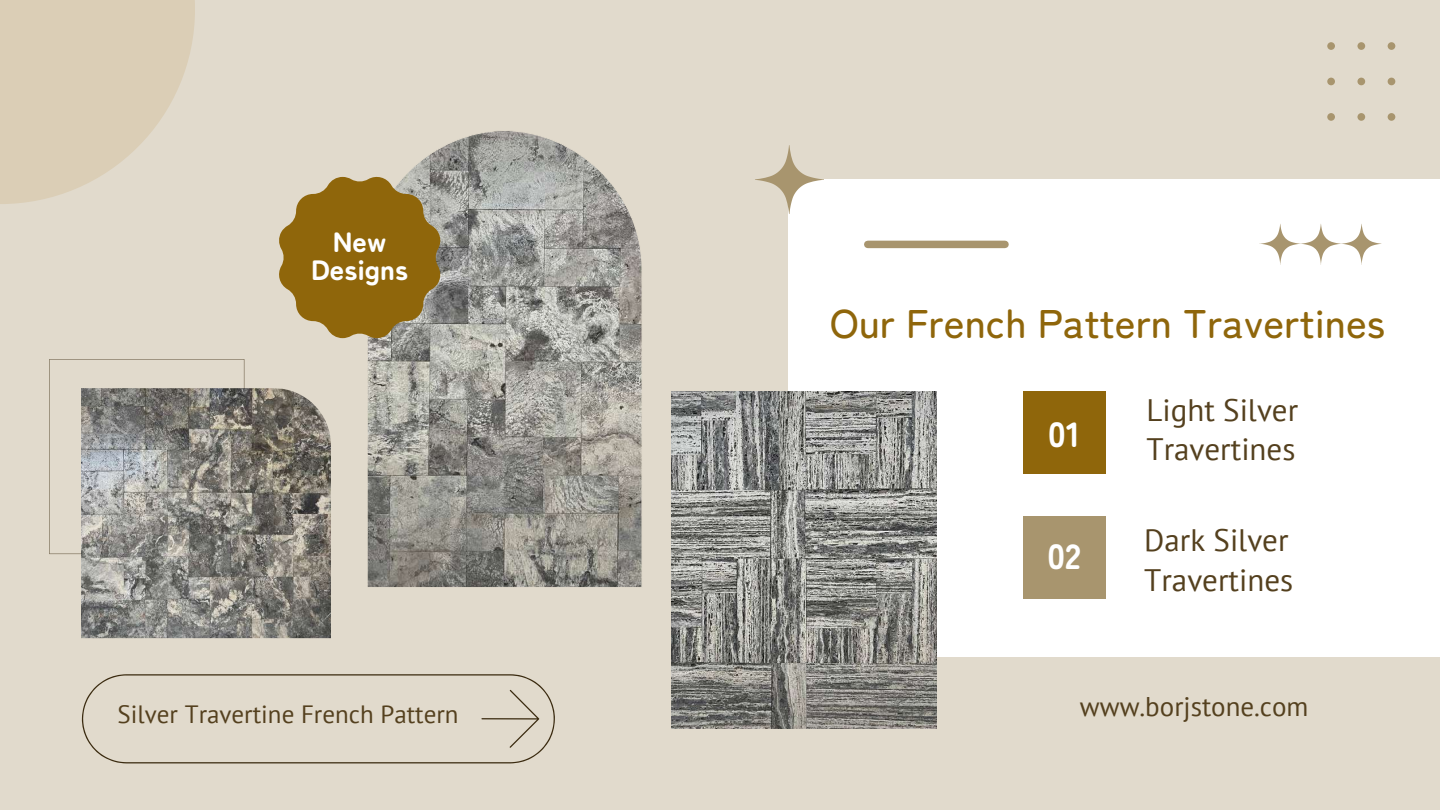
<style>
.page{position:relative;width:1440px;height:810px;background:#e1dacc}
.page>*{position:absolute;margin:0;border:0;box-sizing:border-box;transform-origin:0 0}
.t1{font:500 40px "Zen Maru Gothic";color:#8f660b}
.t2{font:900 35px "Zen Maru Gothic";color:#fff}
.t3{font:31px/39.8px "PT Sans";color:#54401e}
.t4{font:900 28px/27.8px "Zen Maru Gothic";color:#fff;text-align:center}
.t5{font:27px "PT Sans";color:#54401e}
.t6{font:25px "PT Sans";color:#54401e}
</style>
<div class="page">
<div style="left:789px;top:180px;width:651px;height:477px;background:#fff"></div>
<img style="left:671px;top:391px;width:265px;height:338px">
<svg style="left:49px;top:359px;width:195px;height:195px"></svg>
<img style="left:81px;top:388px;width:250px;height:250px">
<svg style="left:341px;top:131px;width:337px;height:478px"></svg>
<svg style="left:0;top:0;width:195px;height:204px;fill:#dbceb6"></svg>
<svg style="left:1327px;top:42px;width:68px;height:79px"></svg>
<svg style="left:82px;top:674px;width:473px;height:89px"></svg>
<svg style="left:279px;top:177px;width:161px;height:161px;background:#9a7a31"></svg>
<div style="left:868px;top:241px;width:137px;height:7px;background:#a8956e"></div>
<div style="left:1023px;top:391px;width:82px;height:83px;background:#8f660b"></div>
<div style="left:1023px;top:516px;width:82px;height:83px;background:#a8956e"></div>
<svg style="left:755px;top:145px;width:68px;height:69px"></svg>
<svg style="left:1259px;top:224px;width:122px;height:41px"></svg>
<p class="t4" style="left:311px;top:226px;width:99px">New<br>Designs</p>
<p class="t1" style="left:830px;top:292px;width:557px">Our French Pattern Travertines</p>
<p class="t2" style="left:1048px;top:406px;width:34px">01</p>
<p class="t2" style="left:1048px;top:528px;width:35px">02</p>
<p class="t3" style="left:1146px;top:389px;width:153px">Light Silver<br>Travertines</p>
<p class="t3" style="left:1144px;top:520px;width:150px">Dark Silver<br>Travertines</p>
<p class="t6" style="left:118px;top:697px;width:343px">Silver Travertine French Pattern</p>
<p class="t5" style="left:1080px;top:689px;width:230px">www.borjstone.com</p>
</div>
